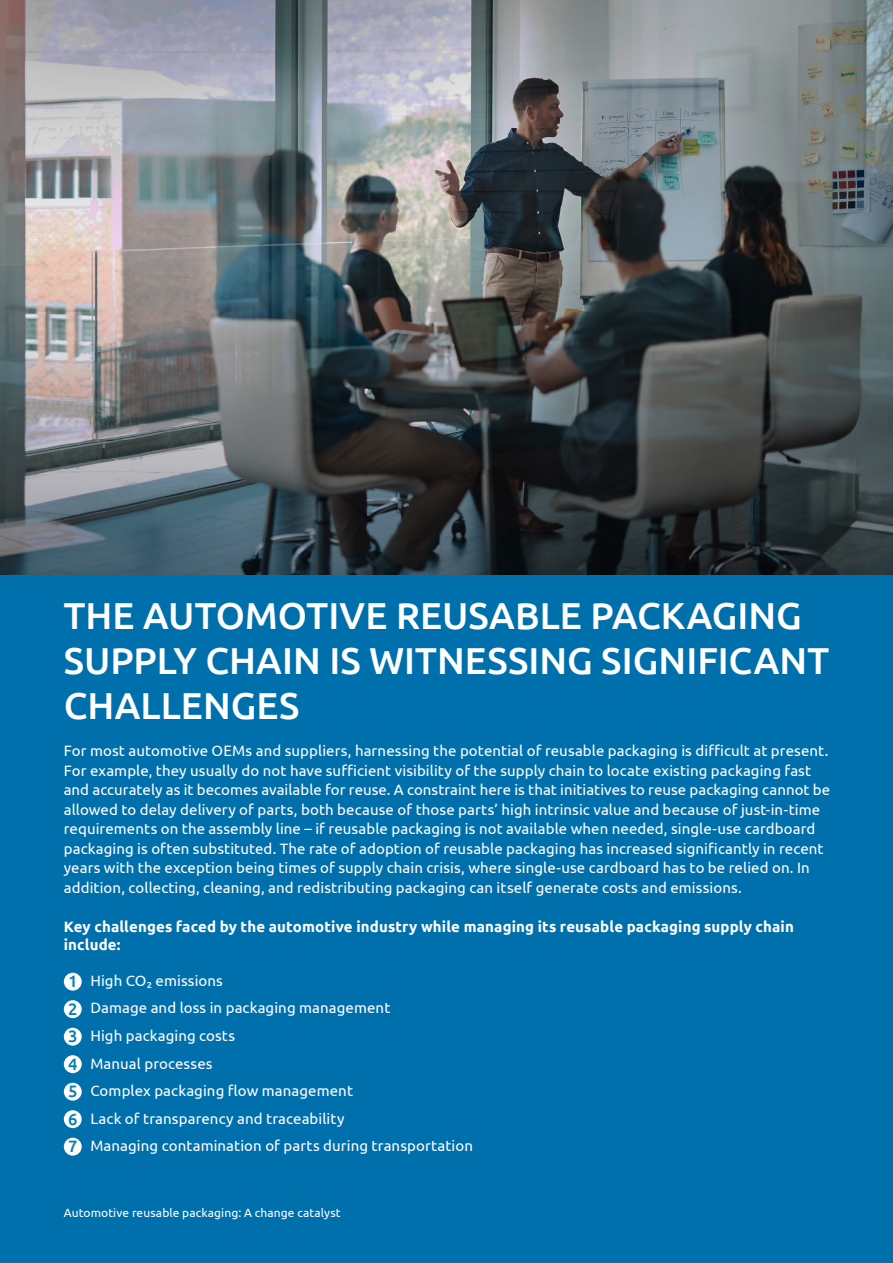
<style>
.page{position:relative;width:893px;height:1263px;background:#0070ad}
.page>*{position:absolute;margin:0;border:0;box-sizing:border-box;transform-origin:0 0}
.t1{font:500 37.5px/45px "Ubuntu";color:#fff}
.t2{font:500 16.5px/27.5px "Ubuntu";color:#007db7;text-align:justify}
.t3{font:15px/19.5px "Ubuntu";letter-spacing:.005em;color:#fff}
.t4{font:700 15px/18px "Ubuntu";letter-spacing:.01em;color:#fff}
.t5{font:12px "Ubuntu";letter-spacing:.01em;color:#fff}
.s1{font-weight:500;font-size:16.5px;color:#007db7}
</style>
<div class="page">
<img style="left:0;top:574px;width:893px;height:1px">
<div style="left:64px;top:973px;width:18px;height:17px;background:#fff;border-radius:50%"></div>
<div style="left:64px;top:1000px;width:18px;height:18px;background:#fff;border-radius:50%"></div>
<div style="left:64px;top:1028px;width:18px;height:17px;background:#fff;border-radius:50%"></div>
<div style="left:64px;top:1055px;width:18px;height:18px;background:#fff;border-radius:50%"></div>
<div style="left:64px;top:1083px;width:18px;height:17px;background:#fff;border-radius:50%"></div>
<div style="left:64px;top:1110px;width:18px;height:18px;background:#fff;border-radius:50%"></div>
<div style="left:64px;top:1138px;width:18px;height:17px;background:#fff;border-radius:50%"></div>
<img style="left:0;top:0;width:893px;height:574px">
<h1 class="t1" style="left:64px;top:592px;width:767px">THE AUTOMOTIVE REUSABLE PACKAGING<br>SUPPLY CHAIN IS WITNESSING SIGNIFICANT<br>CHALLENGES</h1>
<p class="t3" style="left:64px;top:741px;width:768px">For most automotive OEMs and suppliers, harnessing the potential of reusable packaging is difficult at present.<br>For example, they usually do not have sufficient visibility of the supply chain to locate existing packaging fast and accurately as it becomes available for reuse. A constraint here is that initiatives to reuse packaging cannot be allowed to delay delivery of parts, both because of those parts’ high intrinsic value and because of just-in-time requirements on the assembly line – if reusable packaging is not available when needed, single-use cardboard packaging is often substituted. The rate of adoption of reusable packaging has increased significantly in recent years with the exception being times of supply chain crisis, where single-use cardboard has to be relied on. In addition, collecting, cleaning, and redistributing packaging can itself generate costs and emissions.</p>
<p class="t4" style="left:64px;top:917px;width:732px">Key challenges faced by the automotive industry while managing its reusable packaging supply chain include:</p>
<p class="t2" style="left:68px;top:967px;width:11px">1<br>2<br>3<br>4<br>5<br>6</p>
<p class="t3" style="left:90px;top:970px;width:134px">High CO2 emissions</p>
<p class="t3" style="left:90px;top:998px;width:301px">Damage and loss in packaging management</p>
<p class="t3" style="left:90px;top:1025px;width:146px">High packaging costs</p>
<p class="t3" style="left:90px;top:1053px;width:124px">Manual processes</p>
<p class="t3" style="left:90px;top:1080px;width:264px">Complex packaging flow management</p>
<p class="t3" style="left:90px;top:1108px;width:256px">Lack of transparency and traceability</p>
<p class="t3" style="left:68px;top:1136px;width:406px"><span class="s1">7</span> Managing contamination of parts during transportation</p>
<p class="t5" style="left:64px;top:1205px;width:278px">Automotive reusable packaging: A change catalyst</p>
</div>
